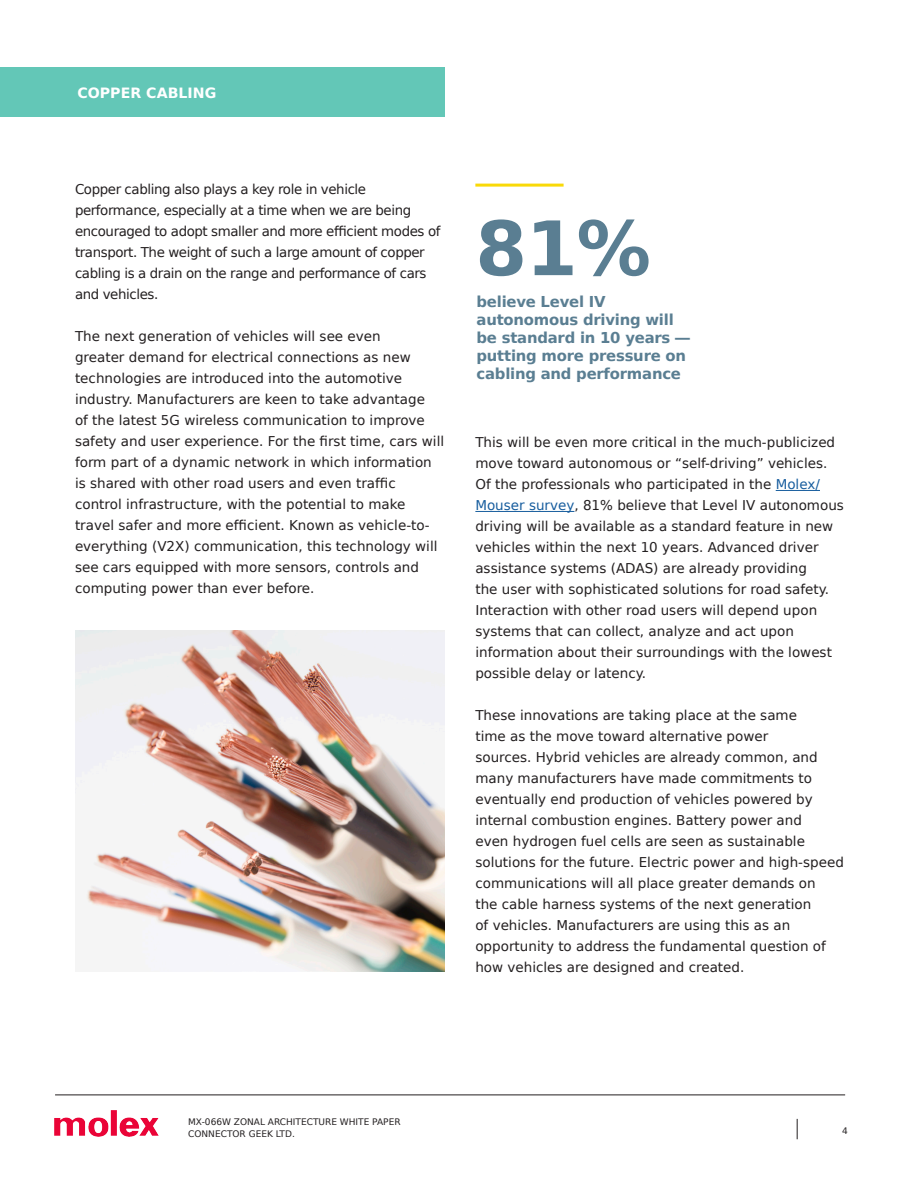
<style>
.page{position:relative;width:918px;height:1188px;background:#fff}
.page>*{position:absolute;margin:0;border:0;box-sizing:border-box;transform-origin:0 0}
.t1{font:700 75px "Bitstream Vera Sans";color:#5a7e92}
.t2{font:700 15px/18px "Bitstream Vera Sans";letter-spacing:-.015em;color:#5a7e92}
.Green_Box_Section_Ti{font:700 14.25px "Bitstream Vera Sans";color:#fff}
.Body_Text{font:13.5px/21px "Bitstream Vera Sans";color:#231f20}
.Body_Text-2{font:13.5px/21px "Bitstream Vera Sans";letter-spacing:-.03em;color:#231f20}
.t3{font:9px/12px "Bitstream Vera Sans";color:#231f20}
.s1{color:#175d9e}
</style>
<div class="page">
<img style="left:55px;top:1110px;width:103px;height:26px">
<svg style="left:797px;top:1119px;width:1px;height:20px"></svg>
<hr style="left:55px;top:1095px;width:790px;height:1px;background:#231f20">
<div style="left:0;top:68px;width:445px;height:49px;background:#63c7b7"></div>
<hr style="left:776px;top:490px;width:44px;height:1px;background:#175d9e">
<hr style="left:475px;top:511px;width:99px;height:1px;background:#175d9e">
<img style="left:75px;top:631px;width:370px;height:341px">
<hr style="left:475px;top:184px;width:89px;height:3px;background:#f9d908">
<p class="Green_Box_Section_Ti" style="left:77px;top:85px;width:140px">COPPER CABLING</p>
<p class="Body_Text-2" style="left:75px;top:179px;width:367px">Copper cabling also plays a key role in vehicle performance, especially at a time when we are being encouraged to adopt smaller and more efficient modes of transport. The weight of such a large amount of copper cabling is a drain on the range and performance of cars and vehicles.</p>
<p class="Body_Text" style="left:75px;top:326px;width:371px">The next generation of vehicles will see even<br>greater demand for electrical connections as new technologies are introduced into the automotive industry. Manufacturers are keen to take advantage<br>of the latest 5G wireless communication to improve safety and user experience. For the first time, cars will form part of a dynamic network in which information is shared with other road users and even traffic control infrastructure, with the potential to make travel safer and more efficient. Known as vehicle-to&shy;everything (V2X) communication, this technology will see cars equipped with more sensors, controls and computing power than ever before.</p>
<p class="t1" style="left:475px;top:206px;width:177px">81%</p>
<p class="t2" style="left:477px;top:293px;width:215px">believe Level IV autonomous driving will be standard in 10 years — putting more pressure on cabling and performance</p>
<p class="Body_Text" style="left:475px;top:432px;width:370px">This will be even more critical in the much-publicized move toward autonomous or “self-driving” vehicles.<br>Of the professionals who participated in the <span class="s1">Molex/ Mouser survey</span>, 81% believe that Level IV autonomous driving will be available as a standard feature in new vehicles within the next 10 years. Advanced driver assistance systems (ADAS) are already providing<br>the user with sophisticated solutions for road safety.<br>Interaction with other road users will depend upon systems that can collect, analyze and act upon information about their surroundings with the lowest possible delay or latency.</p>
<p class="Body_Text" style="left:475px;top:705px;width:370px">These innovations are taking place at the same<br>time as the move toward alternative power<br>sources. Hybrid vehicles are already common, and many manufacturers have made commitments to eventually end production of vehicles powered by internal combustion engines. Battery power and<br>even hydrogen fuel cells are seen as sustainable solutions for the future. Electric power and high-speed communications will all place greater demands on<br>the cable harness systems of the next generation<br>of vehicles. Manufacturers are using this as an opportunity to address the fundamental question of how vehicles are designed and created.</p>
<p class="t3" style="left:188px;top:1116px;width:214px">MX-066W ZONAL ARCHITECTURE WHITE PAPER<br>CONNECTOR GEEK LTD.</p>
<p class="t3" style="left:842px;top:1125px;width:7px">4</p>
</div>
